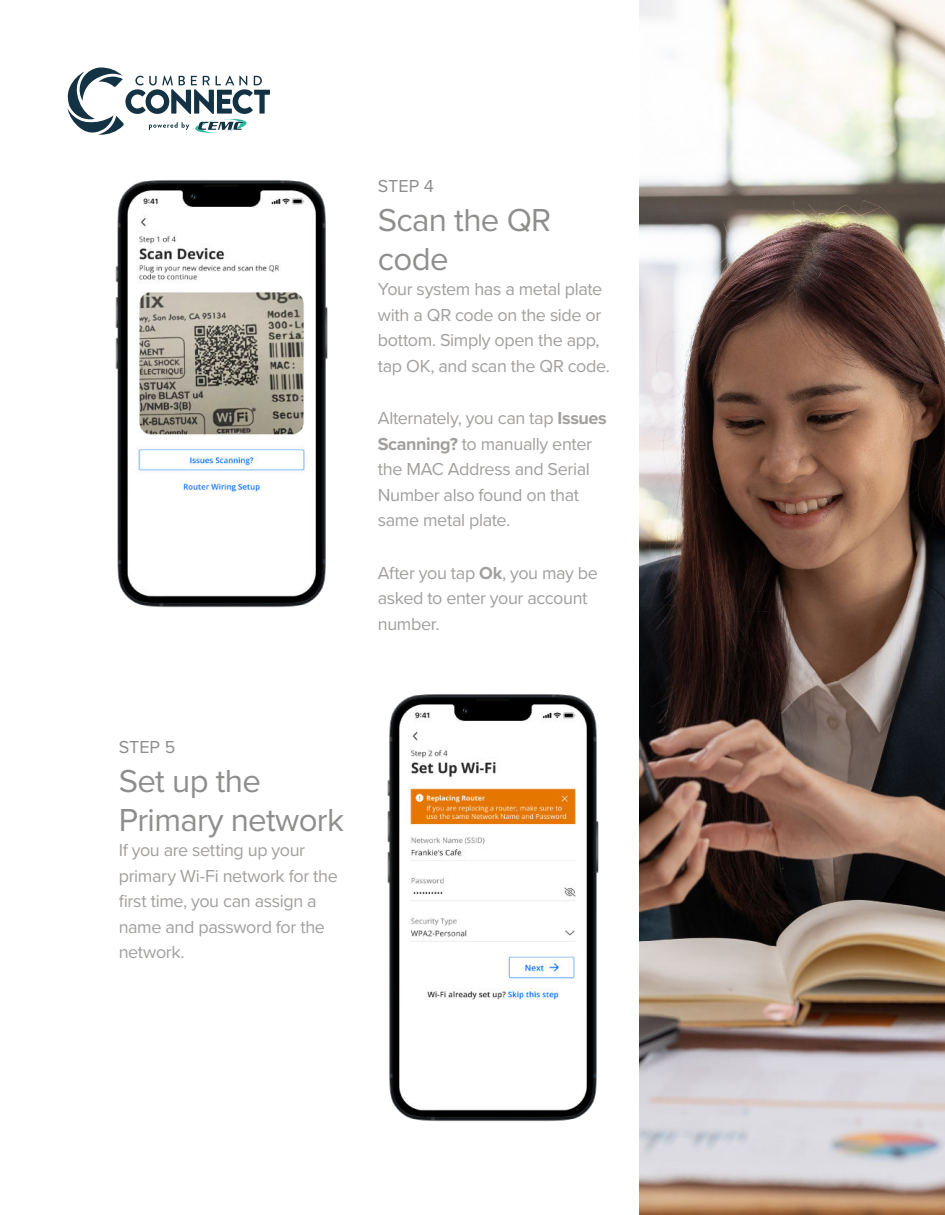
<style>
.page{position:relative;width:945px;height:1215px;background:#fff}
.page>*{position:absolute;margin:0;border:0;box-sizing:border-box;transform-origin:0 0}
.t1{font:33px/39px "Proxima Nova";letter-spacing:-.02em;color:#8e8e8d}
.t2{font:18px/25.5px "Proxima Nova";letter-spacing:-.02em;color:#a2a09e}
.t3{font:18px "Proxima Nova";color:#8e8e8d}
.s1{font-weight:700}
</style>
<div class="page">
<svg style="left:68px;top:68px;width:202px;height:67px"></svg>
<img style="left:640px;top:0;width:305px;height:1215px">
<img style="left:387px;top:694px;width:212px;height:428px">
<img style="left:115px;top:180px;width:213px;height:428px">
<p class="t3" style="left:378px;top:178px;width:58px">STEP 4</p>
<h1 class="t1" style="left:378px;top:202px;width:175px">Scan the QR code</h1>
<p class="t2" style="left:378px;top:278px;width:234px">Your system has a metal plate with a QR code on the side or bottom. Simply open the app, tap OK, and scan the QR code.</p>
<p class="t2" style="left:378px;top:407px;width:230px">Alternately, you can tap <span class="s1">Issues<br>Scanning?</span> to manually enter the MAC Address and Serial<br>Number also found on that same metal plate.</p>
<p class="t2" style="left:378px;top:561px;width:222px">After you tap <span class="s1">Ok</span>, you may be asked to enter your account number.</p>
<p class="t3" style="left:119px;top:739px;width:58px">STEP 5</p>
<h1 class="t1" style="left:119px;top:763px;width:227px">Set up the<br>Primary network</h1>
<p class="t2" style="left:119px;top:838px;width:221px">If you are setting up your primary Wi-Fi network for the first time, you can assign a name and password for the network.</p>
</div>
